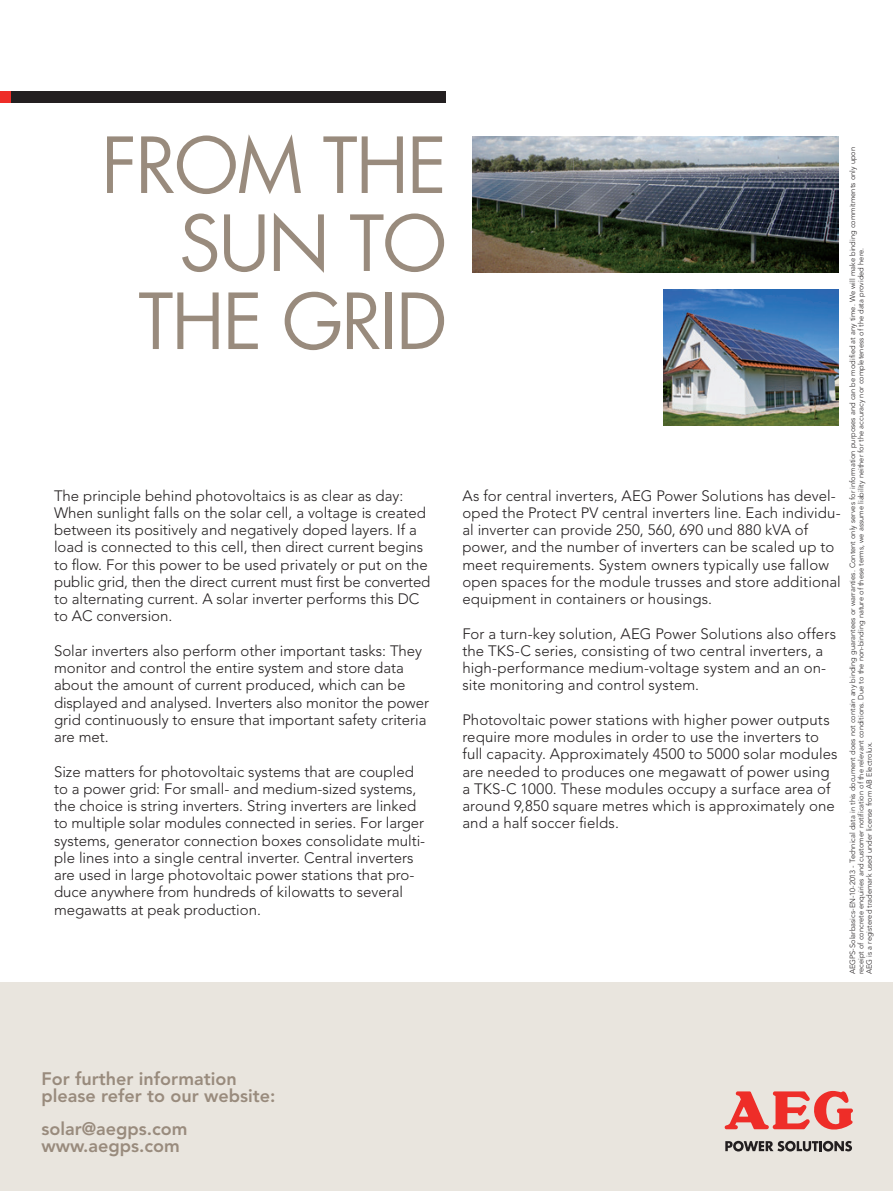
<style>
.page{position:relative;width:893px;height:1191px;background:#fff}
.page>*{position:absolute;margin:0;border:0;box-sizing:border-box;transform-origin:0 0}
.t1{font:84.6px/78px "AEG Renner";letter-spacing:-.015em;color:#998b7d;text-align:right}
.t2{font:800 18px/16.5px "Avenir";color:#998b7d}
.t3{font:300 15px/17.2px "Avenir";color:#231f20}
.t4{font:300 7.5px/8.2px "Avenir";color:#231f20}
</style>
<div class="page">
<div style="left:0;top:91px;width:11px;height:11px;background:#ee2d28"></div>
<div style="left:11px;top:91px;width:434px;height:11px;background:#231f20"></div>
<div style="left:0;top:982px;width:893px;height:209px;background:#e9e5de"></div>
<svg style="left:725px;top:1091px;width:128px;height:39px"></svg>
<svg style="left:725px;top:1140px;width:127px;height:11px"></svg>
<img style="left:473px;top:136px;width:366px;height:136px">
<img style="left:663px;top:289px;width:176px;height:136px">
<h1 class="t1" style="left:101px;top:127px;width:347px">FROM THE<br>SUN TO<br>THE GRID</h1>
<p class="t3" style="left:54px;top:487px;width:378px">The principle behind photovoltaics is as clear as day:<br>When sunlight falls on the solar cell, a voltage is created between its positively and negatively doped layers. If a load is connected to this cell, then direct current begins to flow. For this power to be used privately or put on the public grid, then the direct current must first be converted to alternating current. A solar inverter performs this DC to AC conversion.</p>
<p class="t3" style="left:54px;top:642px;width:376px">Solar inverters also perform other important tasks: They monitor and control the entire system and store data about the amount of current produced, which can be displayed and analysed. Inverters also monitor the power grid continuously to ensure that important safety criteria are met.</p>
<p class="t3" style="left:54px;top:763px;width:373px">Size matters for photovoltaic systems that are coupled to a power grid: For small- and medium-sized systems, the choice is string inverters. String inverters are linked to multiple solar modules connected in series. For larger systems, generator connection boxes consolidate multi&shy;ple lines into a single central inverter. Central inverters are used in large photovoltaic power stations that pro&shy;duce anywhere from hundreds of kilowatts to several megawatts at peak production.</p>
<p class="t3" style="left:462px;top:487px;width:380px">As for central inverters, AEG Power Solutions has devel&shy;oped the Protect PV central inverters line. Each individu&shy;al inverter can provide 250, 560, 690 und 880 kVA of power, and the number of inverters can be scaled up to meet requirements. System owners typically use fallow open spaces for the module trusses and store additional equipment in containers or housings.</p>
<p class="t3" style="left:462px;top:625px;width:375px">For a turn-key solution, AEG Power Solutions also offers the TKS-C series, consisting of two central inverters, a high-performance medium-voltage system and an on&shy;site monitoring and control system.</p>
<p class="t3" style="left:462px;top:711px;width:377px">Photovoltaic power stations with higher power outputs require more modules in order to use the inverters to full capacity. Approximately 4500 to 5000 solar modules are needed to produces one megawatt of power using a TKS-C 1000. These modules occupy a surface area of around 9,850 square metres which is approximately one and a half soccer fields.</p>
<p class="t4" style="left:848px;top:974px;width:829px;rotate:-90deg">AEGPS-Solarbasics-EN-10-2013 - Technical data in this document does not contain any binding guarantees or warranties. Content only serves for information purposes and can be modified at any time. We will make binding commitments only upon receipt of concrete enquiries and customer notification of the relevant conditions. Due to the non-binding nature of these terms, we assume liability neither for the accuracy nor completeness of the data provided here.<br>AEG is a registered trademark used under license from AB Electrolux.</p>
<p class="t2" style="left:41px;top:1071px;width:235px">For further information please refer to our website:</p>
<p class="t2" style="left:41px;top:1120px;width:148px">solar@aegps.com www.aegps.com</p>
</div>
